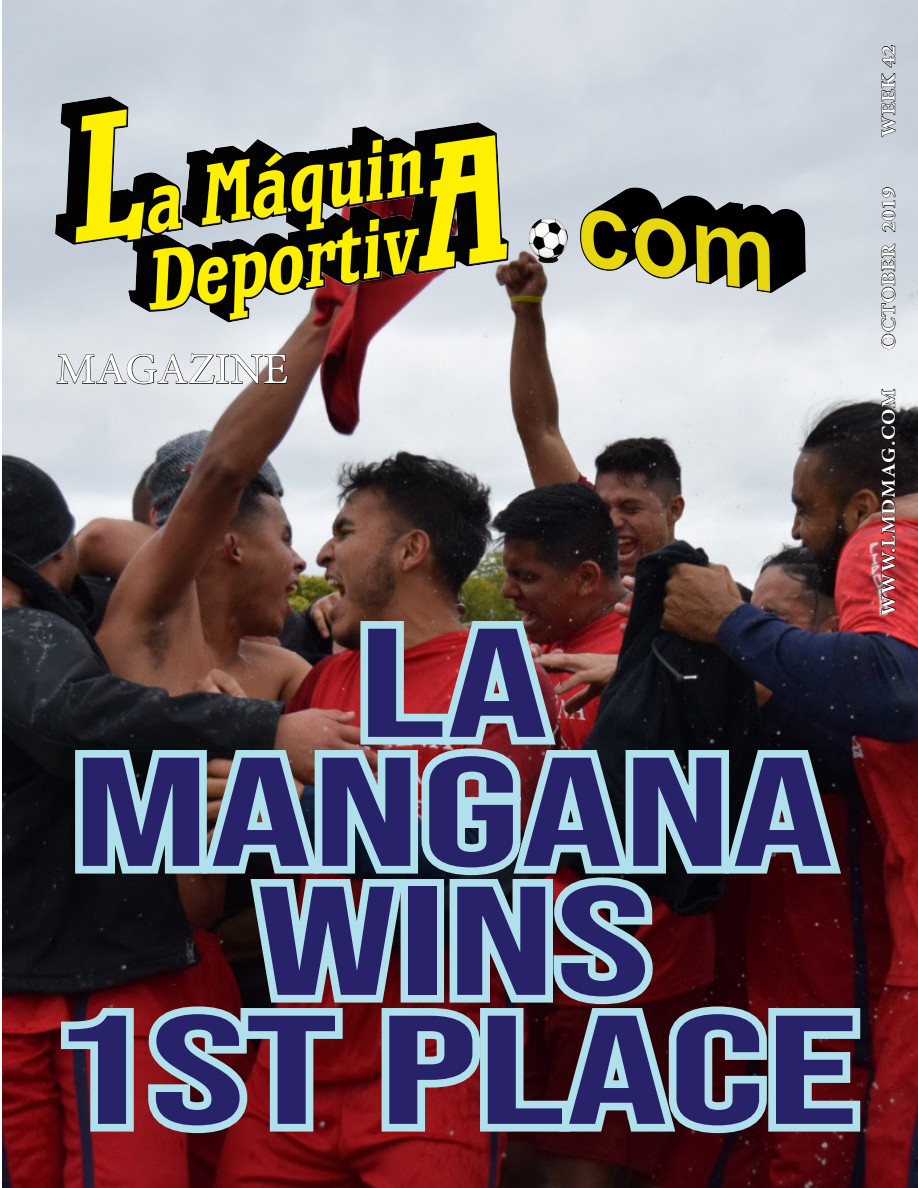
<style>
.page{position:relative;width:918px;height:1188px;background:#fff}
.page>*{position:absolute;margin:0;border:0;box-sizing:border-box;transform-origin:0 0}
.t1{font:154.5px/129px "Bebas Neue";color:#27226a;text-align:center;scale:1.65 1}
.t2{font:43.35px "Minion Pro";color:#fff}
.t3{font:700 19.5px "Minion Pro";letter-spacing:.04em;color:#fff;scale:1.09 1}
</style>
<div class="page">
<img style="left:3px;top:0;width:915px;height:1188px">
<img style="left:34px;top:50px;width:799px;height:316px">
<img style="left:881px;top:389px;width:15px;height:227px">
<svg style="left:881px;top:243px;width:15px;height:106px;background:#909498"></svg>
<svg style="left:882px;top:187px;width:14px;height:45px"></svg>
<svg style="left:881px;top:45px;width:15px;height:92px"></svg>
<img style="left:53px;top:353px;width:815px;height:790px">
<h2 class="t2" style="left:56px;top:340px;width:234px">MAGAZINE</h2>
<h1 class="t1" style="left:48px;top:617px;width:492px">LA<br>MANGANA<br>WINS<br>1ST PLACE</h1>
<p class="t3" style="left:875px;top:137px;width:86px;rotate:-90deg">WEEK 42</p>
<p class="t3" style="left:875px;top:350px;width:151px;rotate:-90deg">OCTOBER 2019</p>
<p class="t3" style="left:875px;top:616px;width:209px;rotate:-90deg">WWW.LMDMAG.COM</p>
</div>
